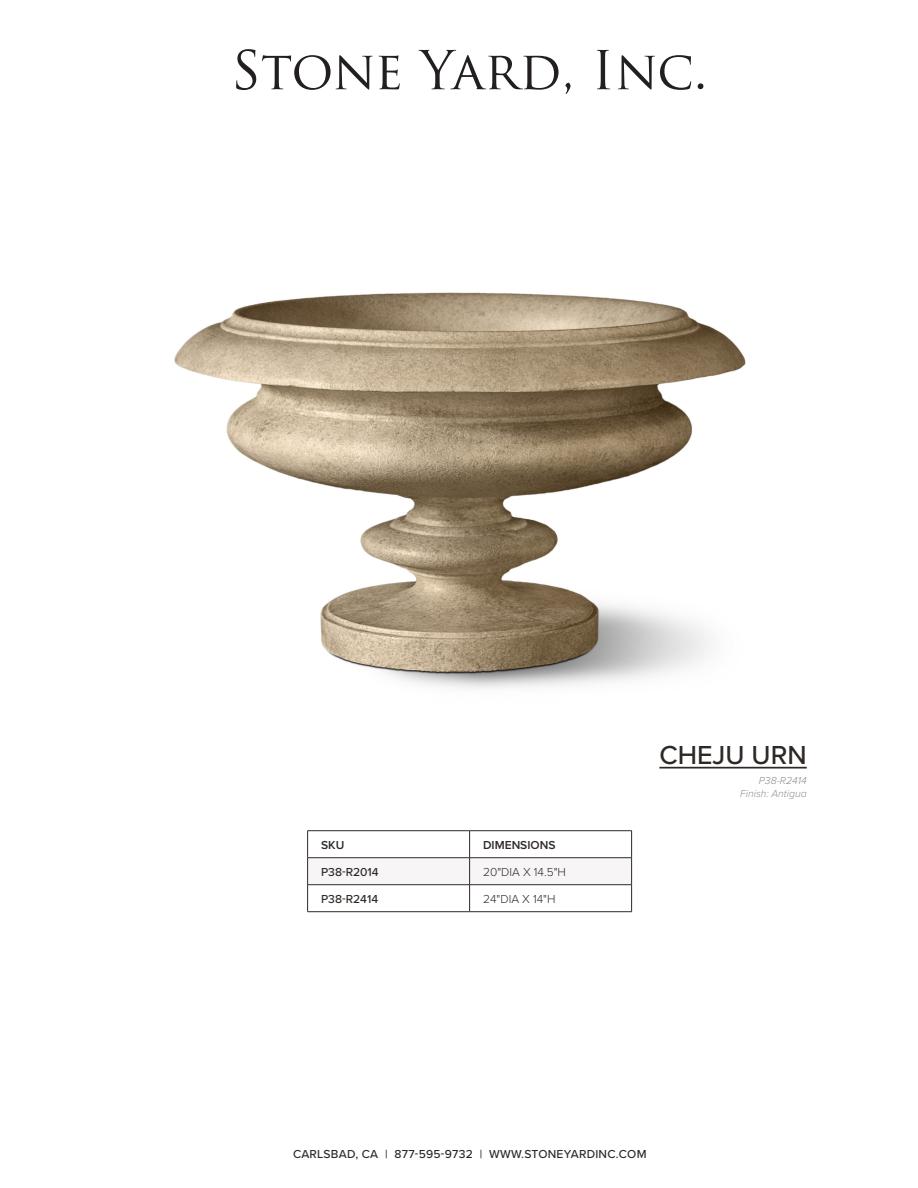
<style>
.page{position:relative;width:918px;height:1188px;background:#fff}
.page>*{position:absolute;margin:0;border:0;box-sizing:border-box;transform-origin:0 0}
.Title-Product_Name{font:500 27px "Proxima Nova";color:#2e2926}
.SKU{font:500 12px "Proxima Nova";letter-spacing:.02em;color:#2e2926}
.Dimensions{font:300 12px "Proxima Nova";color:#2e2926}
.SKU-2{font:500 12px "Proxima Nova";color:#2e2926}
.Dimensions-2{font:600 12px "Proxima Nova";color:#2e2926}
.SKU-3{font:600 12px "Proxima Nova";color:#2e2926}
.Shown_in{font:italic 300 10.5px "Proxima Nova";color:#908c8a}
</style>
<div class="page">
<svg style="left:236px;top:49px;width:20px;height:41px"></svg>
<svg style="left:262px;top:55px;width:111px;height:35px"></svg>
<svg style="left:379px;top:55px;width:21px;height:34px"></svg>
<svg style="left:419px;top:50px;width:140px;height:40px"></svg>
<svg style="left:565px;top:83px;width:6px;height:11px"></svg>
<svg style="left:597px;top:50px;width:13px;height:39px"></svg>
<svg style="left:618px;top:55px;width:73px;height:35px"></svg>
<svg style="left:698px;top:83px;width:5px;height:6px"></svg>
<img style="left:174px;top:292px;width:572px;height:397px">
<hr style="left:659px;top:767px;width:148px;height:2px;background:#2e2926">
<hr style="left:307px;top:830px;width:163px;height:1px;background:#2e2926">
<hr style="left:470px;top:830px;width:162px;height:1px;background:#2e2926">
<svg style="left:307px;top:831px;width:325px;height:80px"></svg>
<hr style="left:307px;top:911px;width:163px;height:1px;background:#2e2926">
<hr style="left:470px;top:911px;width:162px;height:1px;background:#2e2926">
<p class="SKU-3" style="left:321px;top:836px;width:25px">SKU</p>
<p class="Dimensions-2" style="left:483px;top:836px;width:74px">DIMENSIONS</p>
<p class="SKU-2" style="left:321px;top:863px;width:59px">P38-R2014</p>
<p class="Dimensions" style="left:483px;top:863px;width:84px">20"DIA X 14.5"H</p>
<p class="SKU-2" style="left:321px;top:890px;width:59px">P38-R2414</p>
<p class="Dimensions" style="left:483px;top:890px;width:74px">24"DIA X 14"H</p>
<p class="Title-Product_Name" style="left:659px;top:734px;width:149px">CHEJU URN</p>
<p class="Shown_in" style="left:759px;top:773px;width:49px">P38-R2414</p>
<p class="Shown_in" style="left:740px;top:785px;width:68px">Finish: Antigua</p>
<p class="SKU" style="left:293px;top:1145px;width:355px">CARLSBAD, CA | 877-595-9732 | WWW.STONEYARDINC.COM</p>
</div>
